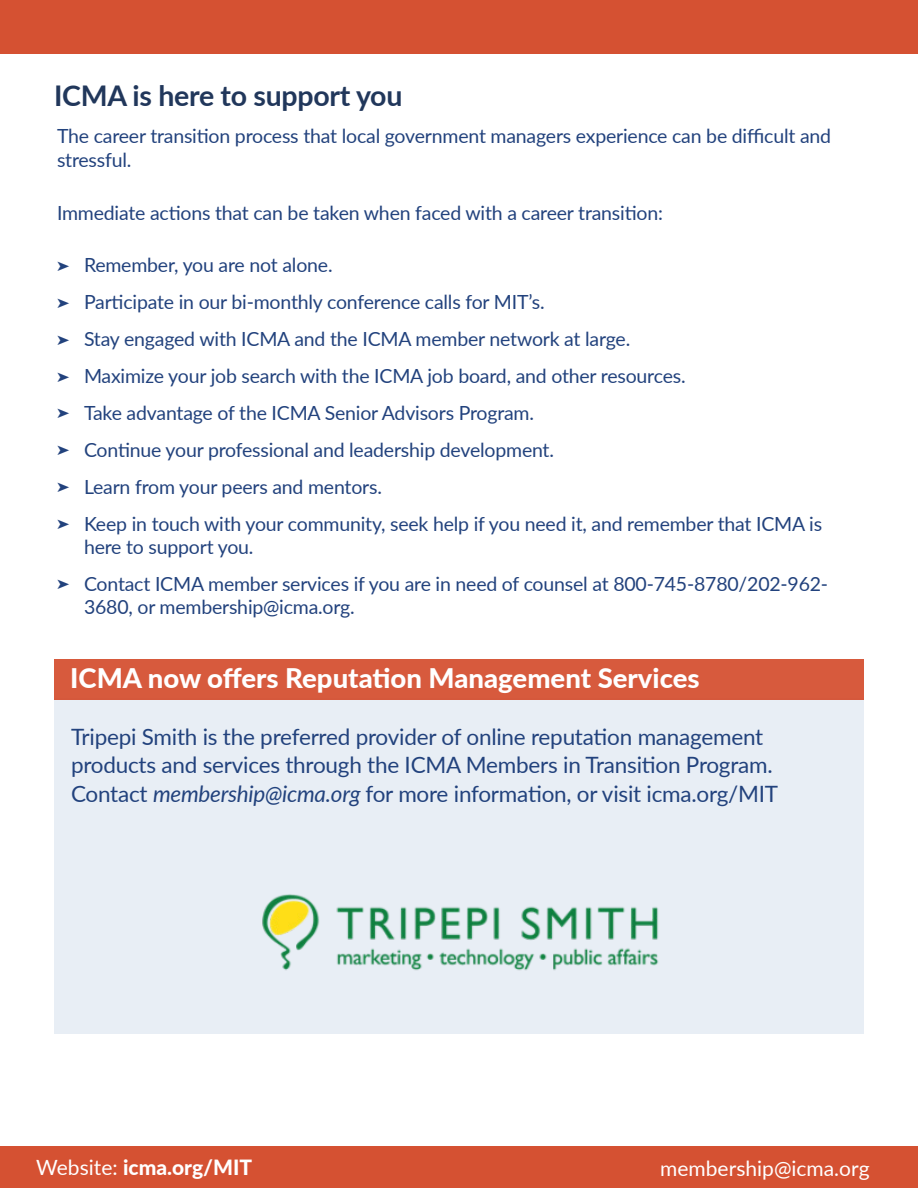
<style>
.page{position:relative;width:918px;height:1188px;background:#fff}
.page>*{position:absolute;margin:0;border:0;box-sizing:border-box;transform-origin:0 0}
.t1{font:700 28.5px "Lato";letter-spacing:-.01em;color:#21375b}
.t2{font:800 27px "Lato";color:#fff}
.Event-name{font:22.5px/28.5px "Lato";letter-spacing:-.01em;color:#22427d}
.t3{font:800 21px "Lato";color:#fff}
.t4{font:21px "Lato";color:#fff}
.Event-name-2{font:19.5px/23.4px "Lato";letter-spacing:-.01em;color:#22427d}
.s1{font-style:italic}
.s2{font-weight:400}
</style>
<div class="page">
<div style="left:0;top:1146px;width:918px;height:42px;background:#d55132"></div>
<div style="left:0;top:0;width:918px;height:54px;background:#d55132"></div>
<div style="left:54px;top:698px;width:810px;height:336px;background:#e8eef5"></div>
<div style="left:54px;top:659px;width:810px;height:40px;background:#d75a3d"></div>
<img style="left:262px;top:894px;width:397px;height:77px">
<p class="t1" style="left:54px;top:74px;width:350px">ICMA is here to support you</p>
<p class="Event-name-2" style="left:57px;top:124px;width:776px">The career transition process that local government managers experience can be difficult and stressful.</p>
<p class="Event-name-2" style="left:57px;top:200px;width:607px">Immediate actions that can be taken when faced with a career transition:</p>
<p class="Event-name-2" style="left:57px;top:253px;width:277px">➤ Remember, you are not alone.</p>
<p class="Event-name-2" style="left:57px;top:290px;width:489px">➤ Participate in our bi-monthly conference calls for MIT’s.</p>
<p class="Event-name-2" style="left:57px;top:327px;width:575px">➤ Stay engaged with ICMA and the ICMA member network at large.</p>
<p class="Event-name-2" style="left:57px;top:363px;width:630px">➤ Maximize your job search with the ICMA job board, and other resources.</p>
<p class="Event-name-2" style="left:57px;top:400px;width:479px">➤ Take advantage of the ICMA Senior Advisors Program.</p>
<p class="Event-name-2" style="left:57px;top:437px;width:499px">➤ Continue your professional and leadership development.</p>
<p class="Event-name-2" style="left:57px;top:474px;width:326px">➤ Learn from your peers and mentors.</p>
<p class="Event-name-2" style="left:84px;top:511px;width:740px;text-indent:-27px">➤ Keep in touch with your community, seek help if you need it, and remember that ICMA is here to support you.</p>
<p class="Event-name-2" style="left:84px;top:571px;width:746px;text-indent:-27px">➤ Contact ICMA member services if you are in need of counsel at 800-745-8780/202-962-<br>3680, or membership@icma.org.</p>
<p class="t2" style="left:70px;top:658px;width:631px">ICMA now offers Reputation Management Services</p>
<p class="Event-name" style="left:71px;top:722px;width:709px">Tripepi Smith is the preferred provider of online reputation management products and services through the ICMA Members in Transition Program.<br>Contact <span class="s1">membership@icma.org</span> for more information, or visit icma.org/MIT</p>
<p class="t3" style="left:36px;top:1151px;width:217px"><span class="s2">Website:</span> icma.org/MIT</p>
<p class="t4" style="left:660px;top:1153px;width:211px">membership@icma.org</p>
</div>
